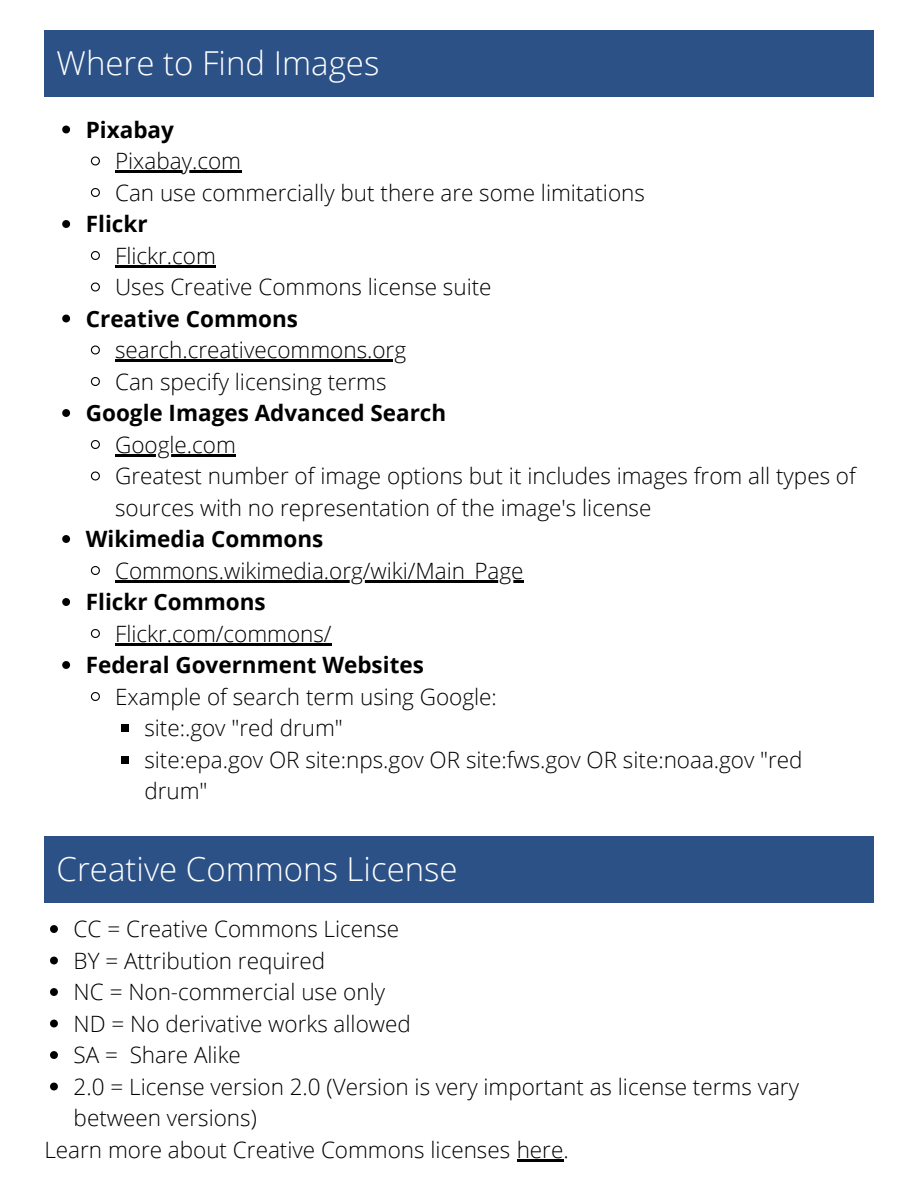
<style>
.page{position:relative;width:918px;height:1188px;background:#fff}
.page>*{position:absolute;margin:0;border:0;box-sizing:border-box;transform-origin:0 0}
.t1{font:300 33px "Open Sans";color:#fff}
.t2{font:300 22.5px/31.5px "Open Sans";color:#000}
.t3{font:700 22.5px "Open Sans";color:#000}
</style>
<div class="page">
<div style="left:44px;top:31px;width:830px;height:66px;background:#2b5187"></div>
<svg style="left:62px;top:126px;width:8px;height:7px"></svg>
<svg style="left:90px;top:156px;width:10px;height:10px"></svg>
<hr style="left:115px;top:171px;width:126px;height:2px;background:#000">
<svg style="left:90px;top:188px;width:10px;height:9px"></svg>
<svg style="left:62px;top:220px;width:8px;height:8px"></svg>
<svg style="left:90px;top:251px;width:10px;height:9px"></svg>
<hr style="left:115px;top:265px;width:101px;height:2px;background:#000">
<svg style="left:90px;top:282px;width:10px;height:10px"></svg>
<svg style="left:62px;top:315px;width:8px;height:7px"></svg>
<svg style="left:90px;top:345px;width:10px;height:10px"></svg>
<hr style="left:115px;top:360px;width:291px;height:2px;background:#000">
<svg style="left:90px;top:377px;width:10px;height:9px"></svg>
<svg style="left:62px;top:409px;width:8px;height:8px"></svg>
<svg style="left:90px;top:440px;width:10px;height:9px"></svg>
<hr style="left:115px;top:454px;width:121px;height:2px;background:#000">
<svg style="left:90px;top:471px;width:10px;height:10px"></svg>
<svg style="left:62px;top:535px;width:8px;height:8px"></svg>
<svg style="left:90px;top:566px;width:10px;height:9px"></svg>
<hr style="left:115px;top:580px;width:409px;height:2px;background:#000">
<svg style="left:62px;top:598px;width:8px;height:8px"></svg>
<svg style="left:90px;top:629px;width:10px;height:9px"></svg>
<hr style="left:115px;top:643px;width:217px;height:2px;background:#000">
<svg style="left:62px;top:661px;width:8px;height:8px"></svg>
<svg style="left:90px;top:692px;width:10px;height:9px"></svg>
<div style="left:121px;top:724px;width:8px;height:8px;background:#000"></div>
<div style="left:121px;top:756px;width:8px;height:7px;background:#000"></div>
<div style="left:44px;top:837px;width:830px;height:66px;background:#2b5187"></div>
<svg style="left:50px;top:925px;width:8px;height:8px"></svg>
<svg style="left:50px;top:957px;width:8px;height:7px"></svg>
<svg style="left:50px;top:988px;width:8px;height:8px"></svg>
<svg style="left:50px;top:1020px;width:8px;height:7px"></svg>
<svg style="left:50px;top:1051px;width:8px;height:8px"></svg>
<svg style="left:50px;top:1083px;width:8px;height:7px"></svg>
<hr style="left:517px;top:1159px;width:46px;height:2px;background:#000">
<h1 class="t1" style="left:57px;top:40px;width:324px">Where to Find Images</h1>
<p class="t3" style="left:86px;top:114px;width:90px">Pixabay</p>
<p class="t2" style="left:115px;top:145px;width:531px">Pixabay.com<br>Can use commercially but there are some limitations</p>
<p class="t3" style="left:86px;top:208px;width:63px">Flickr</p>
<p class="t2" style="left:115px;top:239px;width:378px">Flickr.com<br>Uses Creative Commons license suite</p>
<p class="t3" style="left:86px;top:303px;width:214px">Creative Commons</p>
<p class="t2" style="left:115px;top:334px;width:293px">search.creativecommons.org<br>Can specify licensing terms</p>
<p class="t3" style="left:86px;top:397px;width:362px">Google Images Advanced Search</p>
<p class="t2" style="left:115px;top:428px;width:742px">Google.com<br>Greatest number of image options but it includes images from all types of sources with no representation of the image's license</p>
<p class="t3" style="left:86px;top:523px;width:239px">Wikimedia Commons</p>
<p class="t2" style="left:115px;top:554px;width:410px">Commons.wikimedia.org/wiki/Main_Page</p>
<p class="t3" style="left:86px;top:586px;width:181px">Flickr Commons</p>
<p class="t2" style="left:115px;top:617px;width:218px">Flickr.com/commons/</p>
<p class="t3" style="left:86px;top:649px;width:340px">Federal Government Websites</p>
<p class="t2" style="left:144px;top:680px;width:660px;text-indent:-29px">Example of search term using Google:<br>site:.gov "red drum"<br>site:epa.gov OR site:nps.gov OR site:fws.gov OR site:noaa.gov "red drum"</p>
<h1 class="t1" style="left:57px;top:846px;width:403px">Creative Commons License</h1>
<p class="t2" style="left:74px;top:913px;width:327px">CC = Creative Commons License</p>
<p class="t2" style="left:74px;top:944px;width:253px">BY = Attribution required</p>
<p class="t2" style="left:74px;top:976px;width:313px">NC = Non-commercial use only</p>
<p class="t2" style="left:74px;top:1007px;width:339px">ND = No derivative works allowed</p>
<p class="t2" style="left:74px;top:1039px;width:169px">SA = Share Alike</p>
<p class="t2" style="left:74px;top:1070px;width:727px">2.0 = License version 2.0 (Version is very important as license terms vary</p>
<p class="t2" style="left:74px;top:1102px;width:185px">between versions)</p>
<p class="t2" style="left:44px;top:1133px;width:526px">Learn more about Creative Commons licenses here.</p>
</div>
